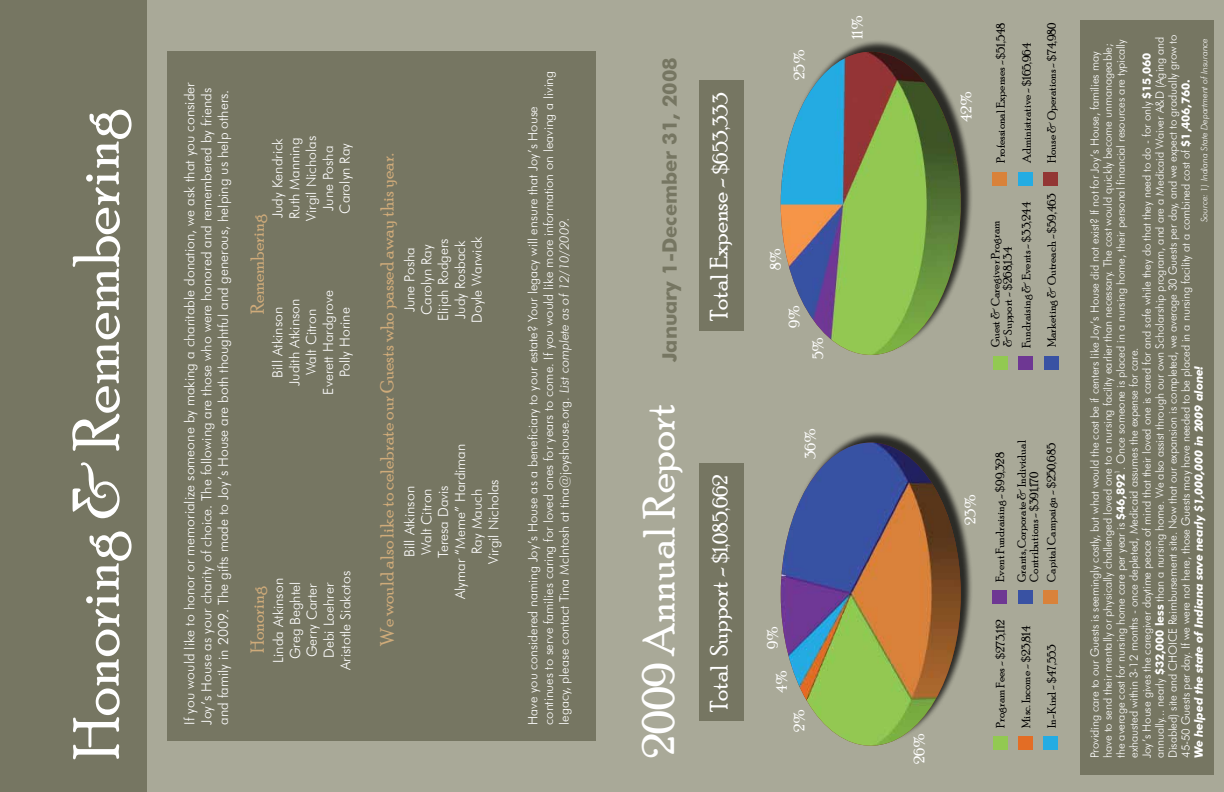
<style>
.page{position:relative;width:1224px;height:792px;background:#fff}
.page>*{position:absolute;margin:0;border:0;box-sizing:border-box;transform-origin:0 0}
.t1{font:65px "Poor Richard";color:#fff}
.t2{font:45px "Poor Richard";color:#fff}
.t3{font:25px "Poor Richard";color:#fff}
.t4{font:700 20px "Futura BT";color:#767662}
.t5{font:19px "Poor Richard";color:#cfab7a}
.t6{font:15px "Poor Richard";color:#fff}
.t7{font:300 14px/16.8px "Futura BT";color:#fff;text-align:center}
.t8{font:300 13px/15.6px "Futura BT";color:#fff}
.t9{font:12px/25.7px "Poor Richard";color:#000}
.t10{font:300 11.5px/13px "Futura BT";letter-spacing:-.01em;color:#fff}
.t11{font:italic 300 9px "Futura BT";color:#fff}
.s1{font-style:italic}
.s2{font-size:21px}
.s3{font-weight:700}
.s4{font-weight:700;font-style:italic}
</style>
<div class="page">
<div style="left:73px;top:0;width:1151px;height:792px;background:#a9a998"></div>
<div style="left:0;top:0;width:146px;height:792px;background:#767662"></div>
<div style="left:167px;top:51px;width:428px;height:690px;background:#767662"></div>
<div style="left:782px;top:430px;width:191px;height:314px;background:#000;opacity:.75"></div>
<img style="left:781px;top:443px;width:180px;height:303px">
<div style="left:782px;top:39px;width:191px;height:314px;background:#000;opacity:.75"></div>
<img style="left:781px;top:52px;width:180px;height:303px">
<div style="left:993px;top:736px;width:14px;height:14px;background:#92c952"></div>
<div style="left:1019px;top:736px;width:14px;height:14px;background:#e36d25"></div>
<div style="left:1043px;top:736px;width:15px;height:14px;background:#24ace3"></div>
<div style="left:992px;top:590px;width:15px;height:14px;background:#6e3793"></div>
<div style="left:1019px;top:590px;width:14px;height:14px;background:#3952a3"></div>
<div style="left:1043px;top:590px;width:15px;height:14px;background:#d9823a"></div>
<div style="left:993px;top:356px;width:14px;height:13px;background:#92c952"></div>
<div style="left:1018px;top:172px;width:15px;height:14px;background:#24ace3"></div>
<div style="left:1018px;top:356px;width:15px;height:13px;background:#6e3793"></div>
<div style="left:1044px;top:356px;width:14px;height:13px;background:#3952a3"></div>
<div style="left:992px;top:172px;width:15px;height:14px;background:#d9823a"></div>
<div style="left:1043px;top:172px;width:15px;height:14px;background:#933634"></div>
<div style="left:699px;top:80px;width:45px;height:251px;background:#767662"></div>
<div style="left:699px;top:463px;width:45px;height:258px;background:#767662"></div>
<div style="left:1080px;top:20px;width:134px;height:755px;background:#767662"></div>
<h1 class="t1" style="left:59px;top:760px;width:654px;rotate:-90deg">Honoring &amp; Remembering</h1>
<p class="t7" style="left:181px;top:725px;width:644px;text-align:left;rotate:-90deg">If you would like to honor or memorialize someone by making a charitable donation, we ask that you consider<br>Joy’s House as your charity of choice. The following are those who were honored and remembered by friends and family in 2009. The gifts made to Joy’s House are both thoughtful and generous, helping us help others.</p>
<p class="t7" style="left:269px;top:221px;width:86px;rotate:-90deg">Judy Kendrick<br>Ruth Manning<br>Virgil Nicholas<br>June Posha<br>Carolyn Ray</p>
<h3 class="t5" style="left:247px;top:314px;width:102px;rotate:-90deg">Remembering</h3>
<p class="t7" style="left:269px;top:395px;width:106px;rotate:-90deg">Bill Atkinson<br>Judith Atkinson<br>Walt Citron<br>Everett Hardgrove<br>Polly Horine</p>
<p class="t7" style="left:270px;top:670px;width:100px;rotate:-90deg">Linda Atkinson<br>Greg Beghtel<br>Gerry Carter<br>Debi Loehrer<br>Aristotle Siakotos</p>
<h3 class="t5" style="left:247px;top:653px;width:69px;rotate:-90deg">Honoring</h3>
<h3 class="t5" style="left:376px;top:646px;width:494px;rotate:-90deg">We would also like to celebrate our Guests who passed away this year.</h3>
<p class="t7" style="left:401px;top:323px;width:88px;rotate:-90deg">June Posha<br>Carolyn Ray<br>Elijah Rodgers<br>Judy Rosback<br>Doyle Warwick</p>
<p class="t7" style="left:401px;top:599px;width:157px;rotate:-90deg">Bill Atkinson<br>Walt Citron<br>Teresa Davis<br>Alymar “Meme” Hardiman<br>Ray Mauch<br>Virgil Nicholas</p>
<p class="t8" style="left:525px;top:725px;width:655px;rotate:-90deg">Have you considered naming Joy’s House as a beneficiary to your estate? Your legacy will ensure that Joy’s House continues to serve families caring for loved ones for years to come. If you would like more information on leaving a living legacy, please contact Tina McIntosh at tina@joyshouse.org. <span class="s1">List complete as of 12/10/2009.</span></p>
<h3 class="t4" style="left:658px;top:362px;width:307px;rotate:-90deg">January 1-December 31, 2008</h3>
<h2 class="t2" style="left:633px;top:758px;width:356px;rotate:-90deg">2009 Annual Report</h2>
<h3 class="t3" style="left:705px;top:321px;width:230px;rotate:-90deg">Total Expense - <span class="s2">$653,333</span></h3>
<h3 class="t3" style="left:705px;top:712px;width:239px;rotate:-90deg">Total Support - <span class="s2">$1,085,662</span></h3>
<h3 class="t6" style="left:791px;top:80px;width:32px;rotate:-90deg">25%</h3>
<h3 class="t6" style="left:849px;top:39px;width:26px;rotate:-90deg">11%</h3>
<h3 class="t6" style="left:767px;top:270px;width:24px;rotate:-90deg">8%</h3>
<h3 class="t6" style="left:786px;top:328px;width:24px;rotate:-90deg">9%</h3>
<h3 class="t6" style="left:810px;top:359px;width:24px;rotate:-90deg">5%</h3>
<h3 class="t6" style="left:802px;top:459px;width:33px;rotate:-90deg">36%</h3>
<h3 class="t6" style="left:764px;top:649px;width:24px;rotate:-90deg">9%</h3>
<h3 class="t6" style="left:773px;top:693px;width:24px;rotate:-90deg">4%</h3>
<h3 class="t6" style="left:791px;top:732px;width:24px;rotate:-90deg">2%</h3>
<h3 class="t6" style="left:911px;top:764px;width:33px;rotate:-90deg">26%</h3>
<h3 class="t6" style="left:958px;top:122px;width:32px;rotate:-90deg">42%</h3>
<p class="t9" style="left:988px;top:163px;width:142px;rotate:-90deg">Professional Expenses - $51,548</p>
<p class="t9" style="left:1039px;top:163px;width:142px;rotate:-90deg">House &amp; Operations - $74,980</p>
<p class="t9" style="left:1014px;top:163px;width:122px;rotate:-90deg">Administrative - $165,964</p>
<p class="t9" style="left:1014px;top:348px;width:156px;line-height:25.2px;rotate:-90deg">Fundraising &amp; Events - $33,244<br>Marketing &amp; Outreach - $59,463</p>
<p class="t9" style="left:989px;top:347px;width:128px;line-height:12.3px;rotate:-90deg">Guest &amp; Caregiver Program &amp; Support - $268,134</p>
<h3 class="t6" style="left:962px;top:525px;width:33px;rotate:-90deg">23%</h3>
<p class="t9" style="left:989px;top:582px;width:143px;line-height:21.7px;rotate:-90deg">Event Fundraising - $99,328<br>Grants, Corporate &amp; Individual</p>
<p class="t9" style="left:1025px;top:582px;width:140px;line-height:17.2px;rotate:-90deg">Contributions - $391,170<br>Capital Campaign - $250,685</p>
<p class="t9" style="left:987px;top:728px;width:110px;rotate:-90deg">Program Fees - $273,112</p>
<p class="t9" style="left:1013px;top:728px;width:104px;rotate:-90deg">Misc. Income - $23,814<br>In-Kind - $47,553</p>
<p class="t10" style="left:1088px;top:758px;width:725px;rotate:-90deg">Providing care to our Guests is seemingly costly, but what would the cost be if centers like Joy’s House did not exist? If not for Joy’s House, families may have to send their mentally or physically challenged loved one to a nursing facility earlier than necessary. The cost would quickly become unmanageable; the average cost for nursing home care per year is <span class="s3">$46,892</span><sup>1</sup>. Once someone is placed in a nursing home, their personal financial resources are typically exhausted within 3-12 months - once depleted, Medicaid assumes the expense for care.<br>Joy’s House gives the caregiver daytime peace of mind that their loved one is cared for and safe while they do that they need to do - for only <span class="s3">$15,060 </span>annually... nearly <span class="s3">$32,000 less</span> than a nursing home. We also assist through our own Scholarship program, and are a Medicaid Waiver A&amp;D (Aging and Disabled) site and CHOICE Reimbursement site. Now that our expansion is completed, we average 30 Guests per day, and we expect to gradually grow to 45-50 Guests per day. If we were not here, those Guests may have needed to be placed in a nursing facility at a combined cost of <span class="s3">$1,406,760.<br></span><span class="s4">We helped the state of Indiana save nearly $1,000,000 in 2009 alone!</span></p>
<p class="t11" style="left:1199px;top:222px;width:186px;rotate:-90deg">Source: 1) Indiana State Department of Insurance</p>
</div>
